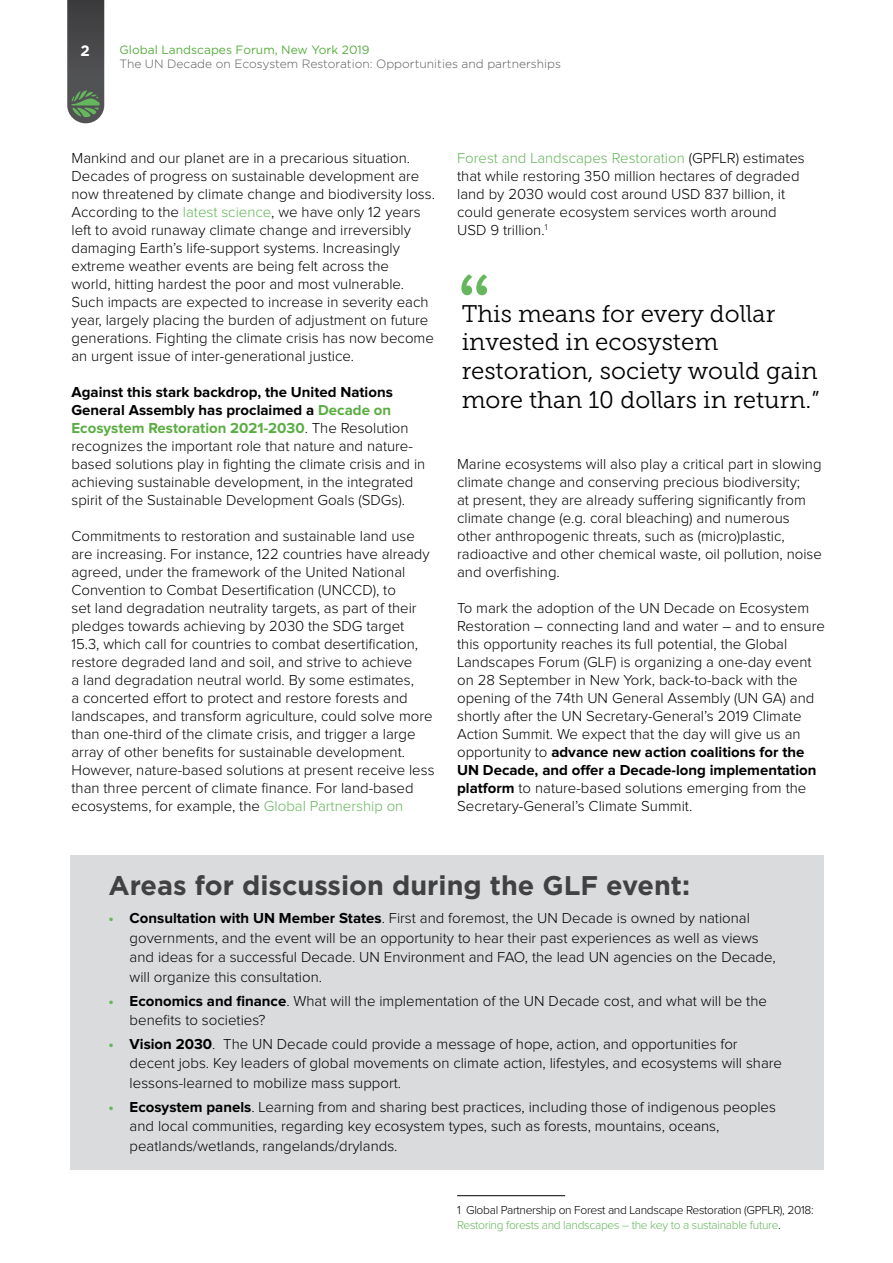
<style>
.page{position:relative;width:893px;height:1263px;background:#fff}
.page>*{position:absolute;margin:0;border:0;box-sizing:border-box;transform-origin:0 0}
.t1{font:93px "Proxima Nova";color:#65b65c}
.t2{font:700 27px "Gotham";color:#414042}
.t3{font:24px/28.8px "Museo Slab 300";color:#000}
.t4{font:300 15px/18px "Proxima Nova";color:#000}
.t5{font:700 15px "Gotham";color:#fff}
.t6{font:300 12px/14.4px "Proxima Nova";letter-spacing:-.025em;color:#000}
.t7{font:300 12px "Gotham";color:#58595b}
.t8{font:12px "Gotham";color:#59ad41}
.s1{color:#65b65c}
.s2{font-weight:700}
.s3{font-weight:700;color:#59ad41}
.s4{font-weight:700;color:#65b65c}
</style>
<div class="page">
<svg style="left:67px;top:0;width:37px;height:123px"></svg>
<div style="left:70px;top:855px;width:753px;height:314px;background:#dadbdc"></div>
<hr style="left:457px;top:1195px;width:108px;height:1px;background:#000">
<p class="t5" style="left:81px;top:41px;width:11px">2</p>
<p class="t8" style="left:119px;top:42px;width:252px">Global Landscapes Forum, New York 2019</p>
<p class="t7" style="left:119px;top:56px;width:443px">The UN Decade on Ecosystem Restoration: Opportunities and partnerships</p>
<p class="t4" style="left:72px;top:149px;width:365px">Mankind and our planet are in a precarious situation.<br>Decades of progress on sustainable development are now threatened by climate change and biodiversity loss.<br>According to the <span class="s1">latest science</span>, we have only 12 years left to avoid runaway climate change and irreversibly damaging Earth’s life-support systems. Increasingly extreme weather events are being felt across the<br>world, hitting hardest the poor and most vulnerable.<br>Such impacts are expected to increase in severity each year, largely placing the burden of adjustment on future generations. Fighting the climate crisis has now become an urgent issue of inter-generational justice.</p>
<p class="t4" style="left:72px;top:383px;width:355px"><span class="s2">Against this stark backdrop, the United Nations General Assembly has proclaimed a</span> <span class="s3">Decade on Ecosystem Restoration 2021-2030</span>. The Resolution recognizes the important role that nature and nature&shy;based solutions play in fighting the climate crisis and in achieving sustainable development, in the integrated spirit of the Sustainable Development Goals (SDGs).</p>
<p class="t4" style="left:72px;top:527px;width:365px">Commitments to restoration and sustainable land use are increasing. For instance, 122 countries have already agreed, under the framework of the United National Convention to Combat Desertification (UNCCD), to<br>set land degradation neutrality targets, as part of their pledges towards achieving by 2030 the SDG target 15.3, which call for countries to combat desertification, restore degraded land and soil, and strive to achieve<br>a land degradation neutral world. By some estimates,<br>a concerted effort to protect and restore forests and landscapes, and transform agriculture, could solve more than one-third of the climate crisis, and trigger a large array of other benefits for sustainable development.<br>However, nature-based solutions at present receive less than three percent of climate finance. For land-based ecosystems, for example, the <span class="s1">Global Partnership on</span></p>
<p class="t4" style="left:457px;top:149px;width:349px"><span class="s1">Forest and Landscapes Restoration</span> (GPFLR) estimates that while restoring 350 million hectares of degraded land by 2030 would cost around USD 837 billion, it could generate ecosystem services worth around USD 9 trillion.<sup>1</sup></p>
<h1 class="t1" style="left:456px;top:264px;width:38px">“</h1>
<h3 class="t3" style="left:462px;top:299px;width:359px">This means for every dollar invested in ecosystem restoration, society would gain more than 10 dollars in return.”</h3>
<p class="t4" style="left:457px;top:455px;width:366px">Marine ecosystems will also play a critical part in slowing climate change and conserving precious biodiversity;<br>at present, they are already suffering significantly from climate change (e.g. coral bleaching) and numerous other anthropogenic threats, such as (micro)plastic, radioactive and other chemical waste, oil pollution, noise and overfishing.</p>
<p class="t4" style="left:457px;top:599px;width:369px">To mark the adoption of the UN Decade on Ecosystem Restoration – connecting land and water – and to ensure this opportunity reaches its full potential, the Global Landscapes Forum (GLF) is organizing a one-day event on 28 September in New York, back-to-back with the opening of the 74th UN General Assembly (UN GA) and shortly after the UN Secretary-General’s 2019 Climate Action Summit. We expect that the day will give us an opportunity to <span class="s2">advance new action coalitions for the UN Decade, and offer a Decade-long implementation platform</span> to nature-based solutions emerging from the Secretary-General’s Climate Summit.</p>
<h2 class="t2" style="left:108px;top:868px;width:583px">Areas for discussion during the GLF event:</h2>
<p class="t4" style="left:130px;top:909px;width:648px;line-height:19.5px;text-indent:-21px"><span class="s4">•</span> <span class="s2">Consultation with UN Member States</span>. First and foremost, the UN Decade is owned by national governments, and the event will be an opportunity to hear their past experiences as well as views and ideas for a successful Decade. UN Environment and FAO, the lead UN agencies on the Decade, will organize this consultation.</p>
<p class="t4" style="left:130px;top:991px;width:639px;line-height:19.5px;text-indent:-21px"><span class="s4">•</span> <span class="s2">Economics and finance</span>. What will the implementation of the UN Decade cost, and what will be the benefits to societies?</p>
<p class="t4" style="left:130px;top:1035px;width:654px;line-height:19.5px;text-indent:-21px"><span class="s4">•</span> <span class="s2">Vision 2030</span>. The UN Decade could provide a message of hope, action, and opportunities for decent jobs. Key leaders of global movements on climate action, lifestyles, and ecosystems will share lessons-learned to mobilize mass support.</p>
<p class="t4" style="left:130px;top:1097px;width:648px;line-height:19.5px;text-indent:-21px"><span class="s4">•</span> <span class="s2">Ecosystem panels</span>. Learning from and sharing best practices, including those of indigenous peoples and local communities, regarding key ecosystem types, such as forests, mountains, oceans, peatlands/wetlands, rangelands/drylands.</p>
<p class="t6" style="left:457px;top:1204px;width:358px">1 Global Partnership on Forest and Landscape Restoration (GPFLR), 2018:<br><span class="s1">Restoring forests and landscapes – the key to a sustainable future</span>.</p>
</div>
